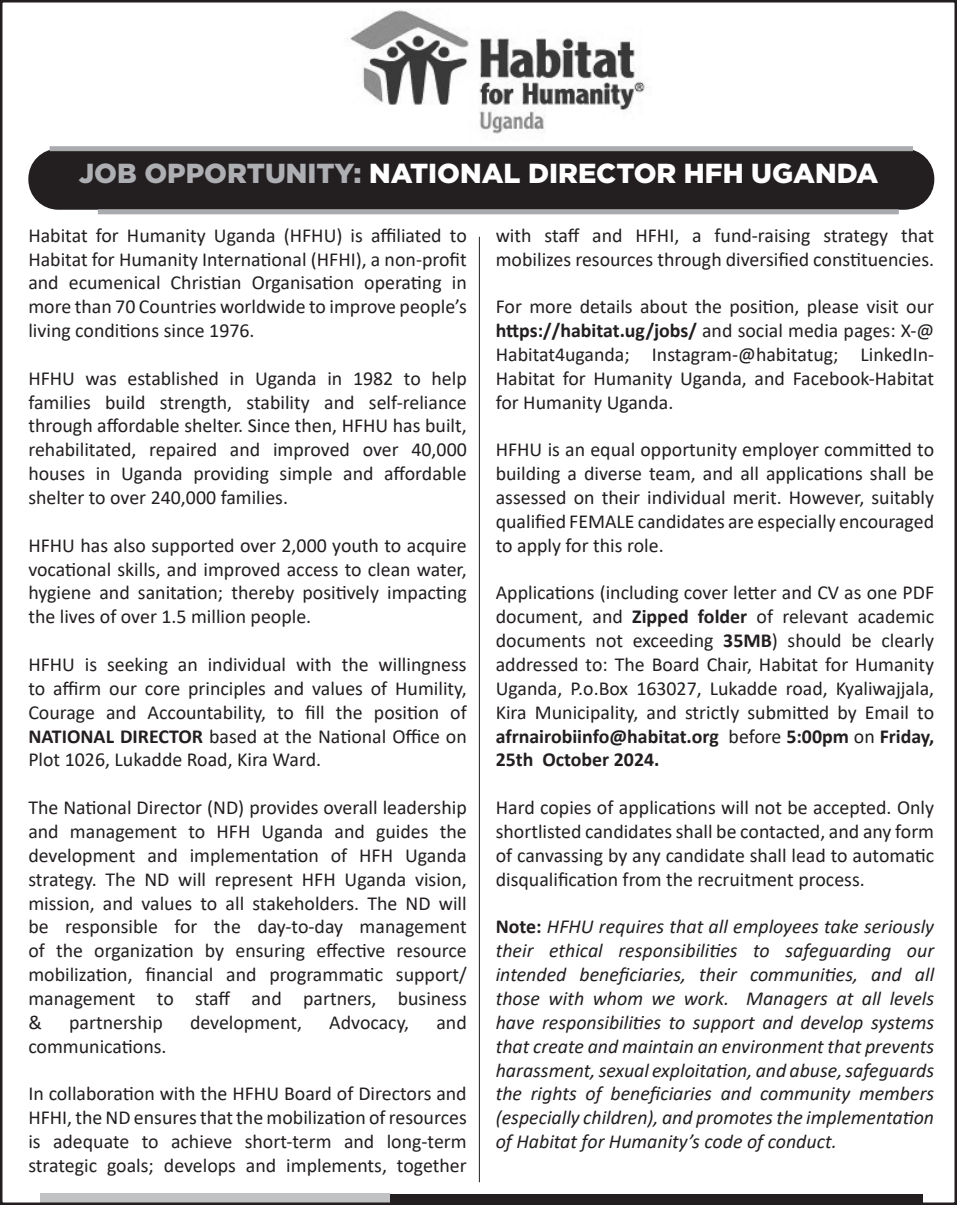
<style>
.page{position:relative;width:957px;height:1205px;background:#fff}
.page>*{position:absolute;margin:0;border:0;box-sizing:border-box;transform-origin:0 0}
.t1{font:900 27.5px "Gotham";color:#fff}
.t2{font:19.75px/23.8px "Calibri";color:#231f20;text-align:justify}
.t3{font:italic 19.75px/23.8px "Calibri";color:#231f20;text-align:justify}
.s1{color:#aeafb3}
.s2{font-weight:700}
.s3{font-weight:700;font-style:normal}
</style>
<div class="page">
<div style="left:28px;top:149px;width:906px;height:61px;background:#231f20;border-radius:30px"></div>
<div style="left:386px;top:1195px;width:537px;height:10px;background:#231f20"></div>
<svg style="left:40px;top:1193px;width:349px;height:12px;background:#a09fa1"></svg>
<hr style="left:479px;top:237px;width:1px;height:945px;background:#231f20">
<img style="left:347px;top:10px;width:298px;height:124px">
<div style="left:98px;top:209px;width:801px;height:5px;background:#aaabaf"></div>
<div style="left:50px;top:146px;width:863px;height:5px;background:#aaabaf"></div>
<p class="t1" style="left:79px;top:154px;width:801px"><span class="s1">JOB OPPORTUNITY:</span> NATIONAL DIRECTOR HFH UGANDA</p>
<p class="t2" style="left:28px;top:223px;width:440px">Habitat for Humanity Uganda (HFHU) is affiliated to Habitat for Humanity International (HFHI), a non-profit and ecumenical Christian Organisation operating in more than 70 Countries worldwide to improve people’s living conditions since 1976.</p>
<p class="t2" style="left:28px;top:366px;width:440px">HFHU was established in Uganda in 1982 to help families build strength, stability and self-reliance through affordable shelter. Since then, HFHU has built, rehabilitated, repaired and improved over 40,000 houses in Uganda providing simple and affordable shelter to over 240,000 families.</p>
<p class="t2" style="left:28px;top:533px;width:440px">HFHU has also supported over 2,000 youth to acquire vocational skills, and improved access to clean water, hygiene and sanitation; thereby positively impacting the lives of over 1.5 million people.</p>
<p class="t2" style="left:28px;top:652px;width:440px">HFHU is seeking an individual with the willingness to affirm our core principles and values of Humility, Courage and Accountability, to fill the position of <span class="s2">NATIONAL DIRECTOR</span> based at the National Office on Plot 1026, Lukadde Road, Kira Ward.</p>
<p class="t2" style="left:28px;top:795px;width:440px">The National Director (ND) provides overall leadership and management to HFH Uganda and guides the development and implementation of HFH Uganda strategy. The ND will represent HFH Uganda vision, mission, and values to all stakeholders. The ND will be responsible for the day-to-day management of the organization by ensuring effective resource mobilization, financial and programmatic support/ management to staff and partners, business &amp;</p>
<p class="t2" style="left:69px;top:1010px;width:95px">partnership</p>
<p class="t2" style="left:190px;top:1010px;width:114px">development,</p>
<p class="t2" style="left:329px;top:1010px;width:81px">Advocacy,</p>
<p class="t2" style="left:436px;top:1010px;width:32px">and</p>
<p class="t2" style="left:28px;top:1034px;width:140px">communications.</p>
<p class="t2" style="left:28px;top:1081px;width:440px">In collaboration with the HFHU Board of Directors and HFHI, the ND ensures that the mobilization of resources is adequate to achieve short-term and long-term strategic goals; develops and implements, together</p>
<p class="t2" style="left:496px;top:223px;width:440px">with staff and HFHI, a fund-raising strategy that mobilizes resources through diversified constituencies.</p>
<p class="t2" style="left:496px;top:294px;width:440px">For more details about the position, please visit our <span class="s2">https://habitat.ug/jobs/</span> and social media pages: X-@ Habitat4uganda; Instagram-@habitatug; LinkedIn-Habitat for Humanity Uganda, and Facebook-Habitat for Humanity Uganda.</p>
<p class="t2" style="left:496px;top:437px;width:440px">HFHU is an equal opportunity employer committed to building a diverse team, and all applications shall be assessed on their individual merit. However, suitably qualified FEMALE candidates are especially encouraged to apply for this role.</p>
<p class="t2" style="left:496px;top:580px;width:440px">Applications (including cover letter and CV as one PDF document, and <span class="s2">Zipped folder</span> of relevant academic documents not exceeding <span class="s2">35MB</span>) should be clearly addressed to: The Board Chair, Habitat for Humanity Uganda, P.o.Box 163027, Lukadde road, Kyaliwajjala, Kira Municipality, and strictly submitted by Email to <span class="s2">afrnairobiinfo@habitat.org</span> before <span class="s2">5:00pm</span> on <span class="s2">Friday, 25th October 2024.</span></p>
<p class="t2" style="left:496px;top:795px;width:440px">Hard copies of applications will not be accepted. Only shortlisted candidates shall be contacted, and any form of canvassing by any candidate shall lead to automatic disqualification from the recruitment process.</p>
<p class="t3" style="left:496px;top:914px;width:440px"><span class="s3">Note:</span> HFHU requires that all employees take seriously their ethical responsibilities to safeguarding our intended beneficiaries, their communities, and all those with whom we work. Managers at all levels have responsibilities to support and develop systems that create and maintain an environment that prevents harassment, sexual exploitation, and abuse, safeguards the rights of beneficiaries and community members (especially children), and promotes the implementation of Habitat for Humanity’s code of conduct.</p>
</div>
